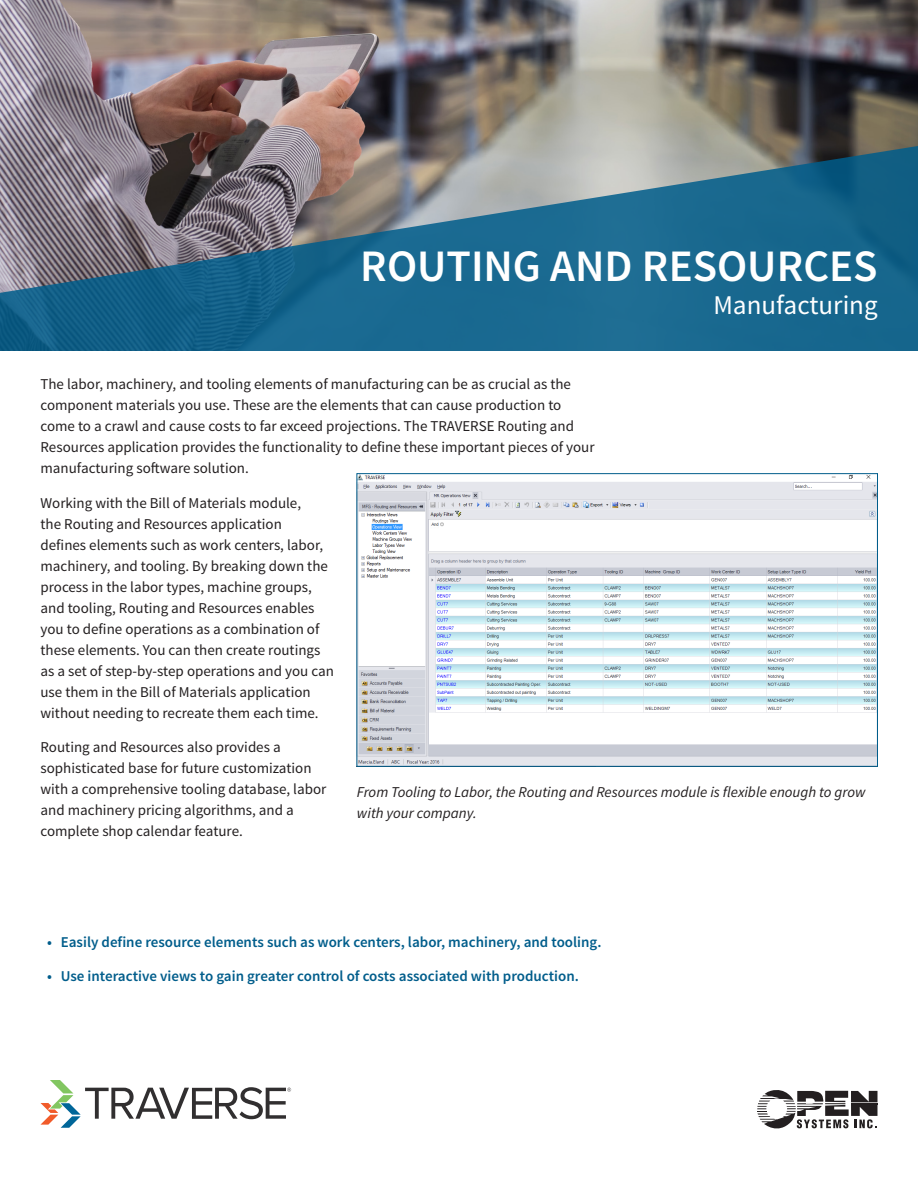
<style>
.page{position:relative;width:918px;height:1188px;background:#fff}
.page>*{position:absolute;margin:0;border:0;box-sizing:border-box;transform-origin:0 0}
.Body__Black_Text{font:600 45px "Source Sans Pro";color:#fff}
.Body__Black_Text-2{font:27px "Source Sans Pro";color:#fff}
.Body__Black_Text-3{font:15px/21px "Source Sans Pro";color:#231f20}
.t1{font:600 15px "Source Sans Pro";color:#005d8b}
.Body__Black_Text-4{font:italic 15px/21px "Source Sans Pro";color:#231f20}
</style>
<div class="page">
<img style="left:0;top:0;width:918px;height:142px">
<svg style="left:0;top:142px;width:918px;height:209px;background:#42718a"></svg>
<img style="left:359px;top:475px;width:517px;height:290px">
<div style="left:357px;top:473px;width:521px;height:294px;border:1px solid #005d8b"></div>
<svg style="left:40px;top:1080px;width:251px;height:48px"></svg>
<svg style="left:757px;top:1090px;width:121px;height:38px"></svg>
<p class="Body__Black_Text" style="left:360px;top:238px;width:519px">ROUTING AND RESOURCES</p>
<p class="Body__Black_Text-2" style="left:713px;top:288px;width:166px">Manufacturing</p>
<p class="Body__Black_Text-3" style="left:40px;top:374px;width:556px">The labor, machinery, and tooling elements of manufacturing can be as crucial as the component materials you use. These are the elements that can cause production to come to a crawl and cause costs to far exceed projections. The TRAVERSE Routing and Resources application provides the functionality to define these important pieces of your manufacturing software solution.</p>
<p class="Body__Black_Text-3" style="left:40px;top:493px;width:295px">Working with the Bill of Materials module,<br>the Routing and Resources application<br>defines elements such as work centers, labor, machinery, and tooling. By breaking down the process in the labor types, machine groups, and tooling, Routing and Resources enables you to define operations as a combination of these elements. You can then create routings as a set of step-by-step operations and you can use them in the Bill of Materials application without needing to recreate them each time.</p>
<p class="Body__Black_Text-3" style="left:40px;top:737px;width:287px">Routing and Resources also provides a sophisticated base for future customization with a comprehensive tooling database, labor and machinery pricing algorithms, and a complete shop calendar feature.</p>
<p class="Body__Black_Text-4" style="left:357px;top:782px;width:510px">From Tooling to Labor, the Routing and Resources module is flexible enough to grow with your company.</p>
<p class="t1" style="left:47px;top:932px;width:556px">• Easily define resource elements such as work centers, labor, machinery, and tooling.</p>
<p class="t1" style="left:47px;top:967px;width:533px">• Use interactive views to gain greater control of costs associated with production.</p>
</div>
